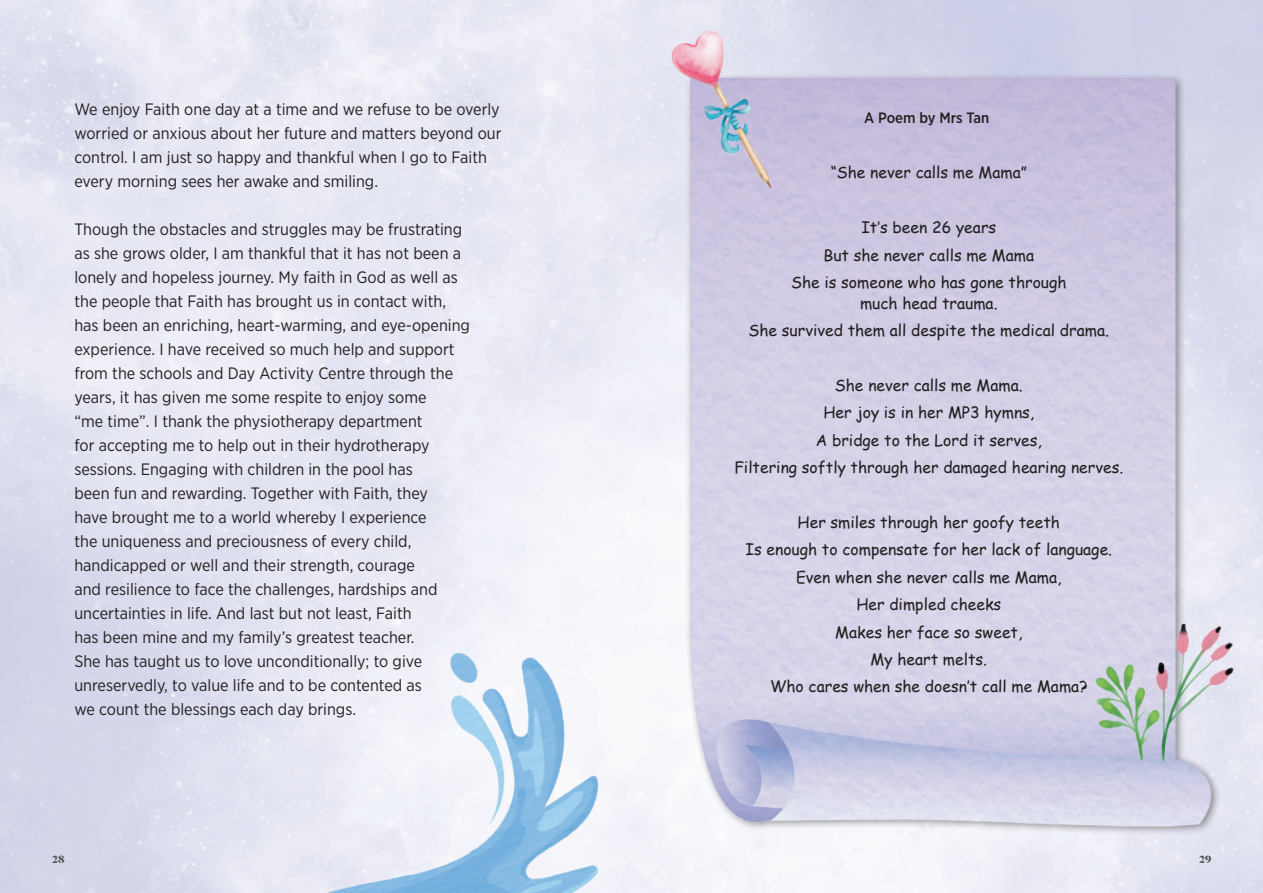
<style>
.page{position:relative;width:1263px;height:893px;background:#fff}
.page>*{position:absolute;margin:0;border:0;box-sizing:border-box;transform-origin:0 0}
.t1{font:16.5px/24px "Gotham Narrow";color:#231f20}
.t2{font:15.75px/27.3px "Comic Sans MS";color:#231f20;text-align:center}
.t3{font:500 15px "Gotham Narrow";color:#231f20}
.t4{font:900 10.5px "TT Ramillas Trl";color:#57585a}
</style>
<div class="page">
<img style="left:668px;top:38px;width:571px;height:832px">
<img style="left:0;top:563px;width:678px;height:330px">
<img style="left:662px;top:14px;width:143px;height:194px">
<img style="left:1057px;top:593px;width:202px;height:200px">
<p class="t1" style="left:74px;top:97px;width:429px">We enjoy Faith one day at a time and we refuse to be overly worried or anxious about her future and matters beyond our control. I am just so happy and thankful when I go to Faith every morning sees her awake and smiling.</p>
<p class="t1" style="left:74px;top:217px;width:397px">Though the obstacles and struggles may be frustrating as she grows older, I am thankful that it has not been a lonely and hopeless journey. My faith in God as well as the people that Faith has brought us in contact with, has been an enriching, heart-warming, and eye-opening experience. I have received so much help and support from the schools and Day Activity Centre through the years, it has given me some respite to enjoy some<br>“me time”. I thank the physiotherapy department<br>for accepting me to help out in their hydrotherapy sessions. Engaging with children in the pool has<br>been fun and rewarding. Together with Faith, they<br>have brought me to a world whereby I experience<br>the uniqueness and preciousness of every child, handicapped or well and their strength, courage<br>and resilience to face the challenges, hardships and uncertainties in life. And last but not least, Faith<br>has been mine and my family’s greatest teacher.<br>She has taught us to love unconditionally; to give unreservedly, to value life and to be contented as<br>we count the blessings each day brings.</p>
<p class="t3" style="left:864px;top:108px;width:127px">A Poem by Mrs Tan</p>
<p class="t2" style="left:831px;top:159px;width:198px">“She never calls me Mama”</p>
<p class="t2" style="left:791px;top:213px;width:277px">It’s been 26 years<br>But she never calls me Mama<br>She is someone who has gone through</p>
<p class="t2" style="left:749px;top:289px;width:362px">much head trauma.<br>She survived them all despite the medical drama.</p>
<p class="t2" style="left:734px;top:371px;width:390px">She never calls me Mama.<br>Her joy is in her MP3 hymns,<br>A bridge to the Lord it serves,<br>Filtering softly through her damaged hearing nerves.</p>
<p class="t2" style="left:745px;top:508px;width:368px">Her smiles through her goofy teeth<br>Is enough to compensate for her lack of language.<br>Even when she never calls me Mama,<br>Her dimpled cheeks<br>Makes her face so sweet,<br>My heart melts.<br>Who cares when she doesn’t call me Mama?</p>
<p class="t4" style="left:52px;top:853px;width:14px">28</p>
<p class="t4" style="left:1199px;top:853px;width:14px">29</p>
</div>
